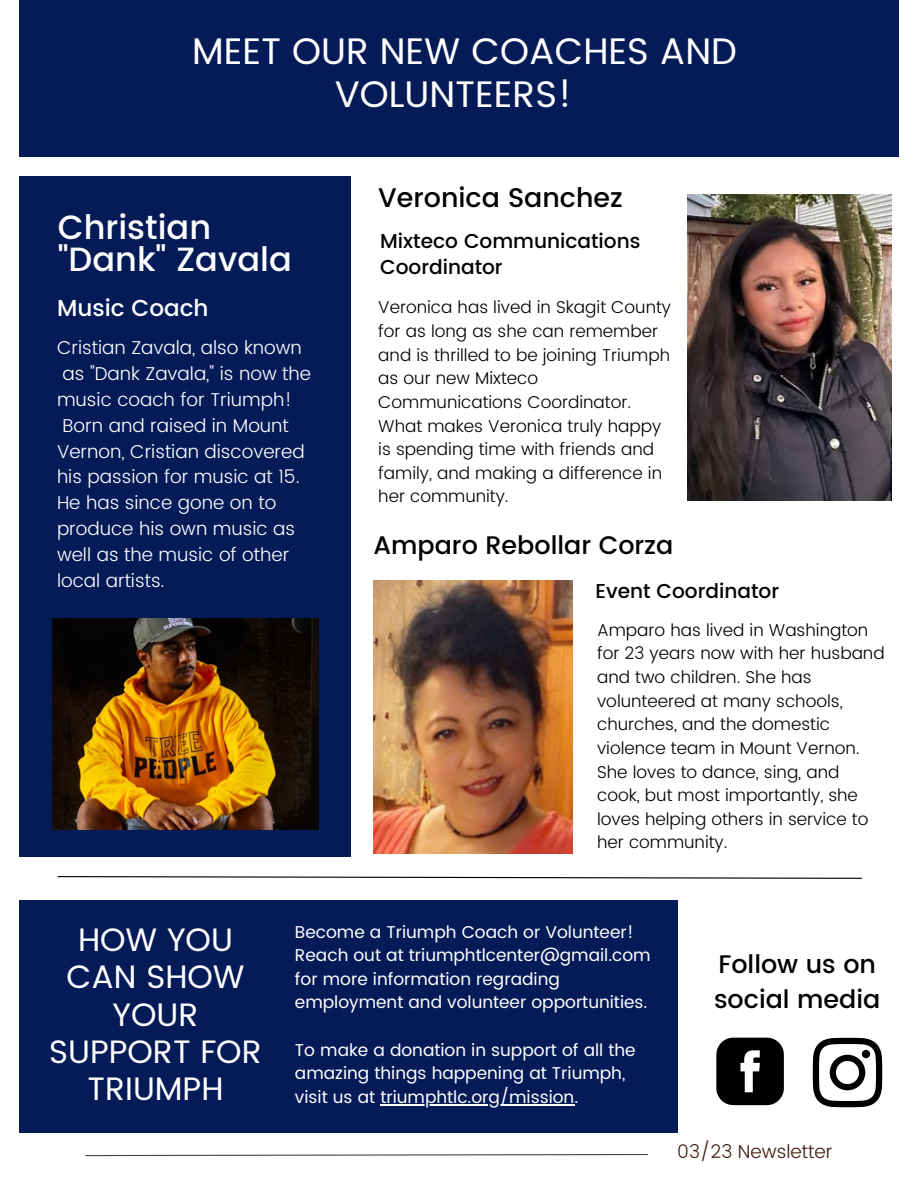
<style>
.page{position:relative;width:918px;height:1188px;background:#fff}
.page>*{position:absolute;margin:0;border:0;box-sizing:border-box;transform-origin:0 0}
.t1{font:36.9px/42.8px "Poppins";color:#fff}
.t2{font:500 33.6px/31.5px "Poppins";color:#fff}
.t3{font:32.4px/37.2px "Poppins";color:#fff;text-align:center}
.t4{font:500 26.85px "Poppins";color:#000}
.t5{font:500 25.35px/34.8px "Poppins";color:#000}
.t6{font:500 23.1px "Poppins";color:#fff}
.t7{font:500 20.1px/25.8px "Poppins";color:#000}
.t8{font:300 18.75px "Poppins";color:#3c1a0c}
.t9{font:300 18.6px/25.8px "Poppins";color:#fff}
.t10{font:300 17.1px/23.7px "Poppins";color:#000}
.t11{font:17.1px/23.7px "Poppins";color:#fff}
</style>
<div class="page">
<img style="left:373px;top:581px;width:200px;height:272px">
<img style="left:688px;top:194px;width:203px;height:306px">
<div style="left:19px;top:176px;width:332px;height:681px;background:#051b58"></div>
<img style="left:53px;top:619px;width:265px;height:210px">
<div style="left:19px;top:0;width:880px;height:157px;background:#051b58"></div>
<svg style="left:85px;top:1154px;width:563px;height:3px"></svg>
<svg style="left:57px;top:876px;width:805px;height:3px"></svg>
<div style="left:19px;top:900px;width:659px;height:233px;background:#051b58"></div>
<svg style="left:716px;top:1038px;width:68px;height:67px;background:#292929"></svg>
<svg style="left:813px;top:1038px;width:69px;height:69px"></svg>
<svg style="left:380px;top:1104px;width:13px;height:1px"></svg>
<hr style="left:393px;top:1104px;width:181px;height:1px;background:#fff">
<h1 class="t1" style="left:335px;top:30px;width:404px;text-indent:-143px">MEET OUR NEW COACHES AND<br>VOLUNTEERS!</h1>
<h2 class="t2" style="left:58px;top:212px;width:236px">Christian "Dank" Zavala</h2>
<h3 class="t6" style="left:57px;top:295px;width:153px">Music Coach</h3>
<p class="t9" style="left:57px;top:335px;width:256px">Cristian Zavala, also known as "Dank Zavala," is now the music coach for Triumph!<br>Born and raised in Mount<br>Vernon, Cristian discovered his passion for music at 15.<br>He has since gone on to produce his own music as well as the music of other local artists.</p>
<h3 class="t4" style="left:378px;top:182px;width:246px">Veronica Sanchez</h3>
<p class="t7" style="left:380px;top:229px;width:262px">Mixteco Communications<br>Coordinator</p>
<p class="t10" style="left:378px;top:296px;width:294px">Veronica has lived in Skagit County for as long as she can remember and is thrilled to be joining Triumph as our new Mixteco<br>Communications Coordinator.<br>What makes Veronica truly happy is spending time with friends and family, and making a difference in her community.</p>
<h3 class="t5" style="left:373px;top:528px;width:302px">Amparo Rebollar Corza</h3>
<p class="t7" style="left:596px;top:578px;width:185px">Event Coordinator</p>
<p class="t10" style="left:597px;top:618px;width:289px">Amparo has lived in Washington for 23 years now with her husband and two children. She has volunteered at many schools, churches, and the domestic violence team in Mount Vernon.<br>She loves to dance, sing, and cook, but most importantly, she loves helping others in service to her community.</p>
<h3 class="t3" style="left:49px;top:922px;width:214px">HOW YOU<br>CAN SHOW<br>YOUR<br>SUPPORT FOR<br>TRIUMPH</h3>
<p class="t11" style="left:295px;top:920px;width:357px">Become a Triumph Coach or Volunteer!<br>Reach out at triumphtlcenter@gmail.com for more information regrading employment and volunteer opportunities.</p>
<p class="t11" style="left:295px;top:1038px;width:342px">To make a donation in support of all the amazing things happening at Triumph, visit us at triumphtlc.org/mission.</p>
<h3 class="t5" style="left:714px;top:947px;width:168px">Follow us on social media</h3>
<p class="t8" style="left:677px;top:1141px;width:157px">03/23 Newsletter</p>
</div>
